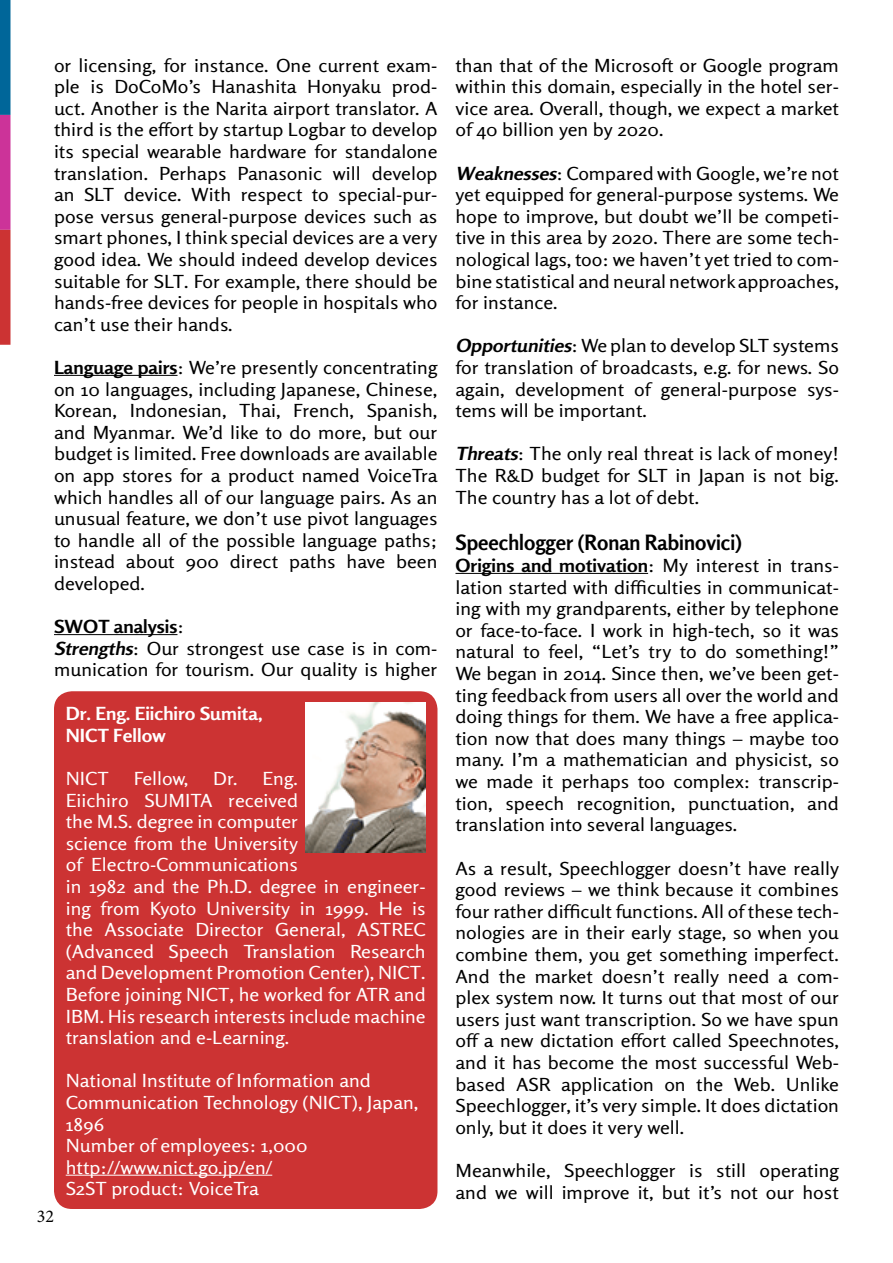
<style>
.page{position:relative;width:893px;height:1263px;background:#fff}
.page>*{position:absolute;margin:0;border:0;box-sizing:border-box;transform-origin:0 0}
.t1{font:700 21px "Rosario";color:#000}
.t2{font:18px/21.6px "Rosario";color:#000;text-align:justify;scale:1.1 1}
.t3{font:18px/21.6px "Rosario";color:#fff;scale:1.1 1}
.t4{font:700 18px/21.6px "Rosario";color:#fff;scale:1.1 1}
.t5{font:18px "Minion Pro";color:#000}
.s1{font-weight:700}
.s2{font-weight:700;font-style:italic}
</style>
<div class="page">
<hr style="left:54px;top:375px;width:124px;height:1px;background:#000">
<hr style="left:54px;top:634px;width:123px;height:1px;background:#000">
<hr style="left:455px;top:573px;width:193px;height:1px;background:#000">
<div style="left:0;top:0;width:10px;height:115px;background:#069"></div>
<div style="left:0;top:115px;width:10px;height:115px;background:#c39"></div>
<div style="left:0;top:230px;width:10px;height:115px;background:#c33"></div>
<div style="left:54px;top:691px;width:383px;height:518px;background:#c33;border-radius:18px"></div>
<hr style="left:66px;top:1175px;width:206px;height:1px;background:#fff">
<img style="left:306px;top:703px;width:120px;height:150px">
<p class="t2" style="left:54px;top:54px;width:350px">or licensing, for instance. One current exam&shy;ple is DoCoMo’s Hanashita Honyaku prod&shy;uct. Another is the Narita airport translator. A third is the effort by startup Logbar to develop its special wearable hardware for standalone translation. Perhaps Panasonic will develop an SLT device. With respect to special-pur&shy;pose versus general-purpose devices such as smart phones, I think special devices are a very good idea. We should indeed develop devices suitable for SLT. For example, there should be hands-free devices for people in hospitals who can’t use their hands.</p>
<p class="t2" style="left:54px;top:357px;width:350px"><span class="s1">Language pairs</span>: We’re presently concentrating on 10 languages, including Japanese, Chinese, Korean, Indonesian, Thai, French, Spanish, and Myanmar. We’d like to do more, but our budget is limited. Free downloads are available on app stores for a product named VoiceTra which handles all of our language pairs. As an unusual feature, we don’t use pivot languages to handle all of the possible language paths; instead about 900 direct paths have been developed.</p>
<p class="t2" style="left:54px;top:616px;width:350px;text-align:left"><span class="s1">SWOT analysis</span>:<br><span class="s2">Strengths</span>: Our strongest use case is in com&shy;munication for tourism. Our quality is higher</p>
<p class="t5" style="left:37px;top:1204px;width:19px">32</p>
<p class="t4" style="left:66px;top:703px;width:180px">Dr. Eng. Eiichiro Sumita,<br>NICT Fellow</p>
<p class="t3" style="left:66px;top:768px;width:41px">NICT</p>
<p class="t3" style="left:134px;top:768px;width:51px">Fellow,</p>
<p class="t3" style="left:66px;top:768px;width:329px;text-indent:148px">Dr. Eng.<br>Eiichiro SUMITA received<br>the M.S. degree in computer<br>science from the University<br>of Electro-Communications<br>in 1982 and the Ph.D. degree in engineer&shy;ing from Kyoto University in 1999. He is the Associate Director General, ASTREC (Advanced Speech Translation Research and Development Promotion Center), NICT.<br>Before joining NICT, he worked for ATR and IBM. His research interests include machine translation and e-Learning.</p>
<p class="t3" style="left:66px;top:1070px;width:322px">National Institute of Information and<br>Communication Technology (NICT), Japan,<br>1896<br>Number of employees: 1,000 http://www.nict.go.jp/en/<br>S2ST product: VoiceTra</p>
<p class="t2" style="left:455px;top:54px;width:350px">than that of the Microsoft or Google program within this domain, especially in the hotel ser&shy;vice area. Overall, though, we expect a market of 40 billion yen by 2020.</p>
<p class="t2" style="left:455px;top:162px;width:350px"><span class="s2">Weaknesses</span>: Compared with Google, we’re not yet equipped for general-purpose systems. We hope to improve, but doubt we’ll be competi&shy;tive in this area by 2020. There are some tech&shy;nological lags, too: we haven’t yet tried to com&shy;bine statistical and neural network approaches, for instance.</p>
<p class="t2" style="left:455px;top:335px;width:350px"><span class="s2">Opportunities</span>: We plan to develop SLT systems for translation of broadcasts, e.g. for news. So again, development of general-purpose sys&shy;tems will be important.</p>
<p class="t2" style="left:455px;top:443px;width:350px"><span class="s2">Threats</span>: The only real threat is lack of money!<br>The R&amp;D budget for SLT in Japan is not big.<br>The country has a lot of debt.</p>
<p class="t1" style="left:455px;top:530px;width:288px">Speechlogger (Ronan Rabinovici)</p>
<p class="t2" style="left:455px;top:555px;width:350px"><span class="s1">Origins and motivation</span>: My interest in trans&shy;lation started with difficulties in communicat&shy;ing with my grandparents, either by telephone or face-to-face. I work in high-tech, so it was natural to feel, “Let’s try to do something!” We began in 2014. Since then, we’ve been get&shy;ting feedback from users all over the world and doing things for them. We have a free applica&shy;tion now that does many things – maybe too many. I’m a mathematician and physicist, so we made it perhaps too complex: transcrip&shy;tion, speech recognition, punctuation, and translation into several languages.</p>
<p class="t2" style="left:455px;top:857px;width:350px">As a result, Speechlogger doesn’t have really good reviews – we think because it combines four rather difficult functions. All of these tech&shy;nologies are in their early stage, so when you combine them, you get something imperfect.<br>And the market doesn’t really need a com&shy;plex system now. It turns out that most of our users just want transcription. So we have spun off a new dictation effort called Speechnotes, and it has become the most successful Web&shy;based ASR application on the Web. Unlike Speechlogger, it’s very simple. It does dictation only, but it does it very well.</p>
<p class="t2" style="left:455px;top:1160px;width:350px">Meanwhile, Speechlogger is still operating and we will improve it, but it’s not our host</p>
</div>
